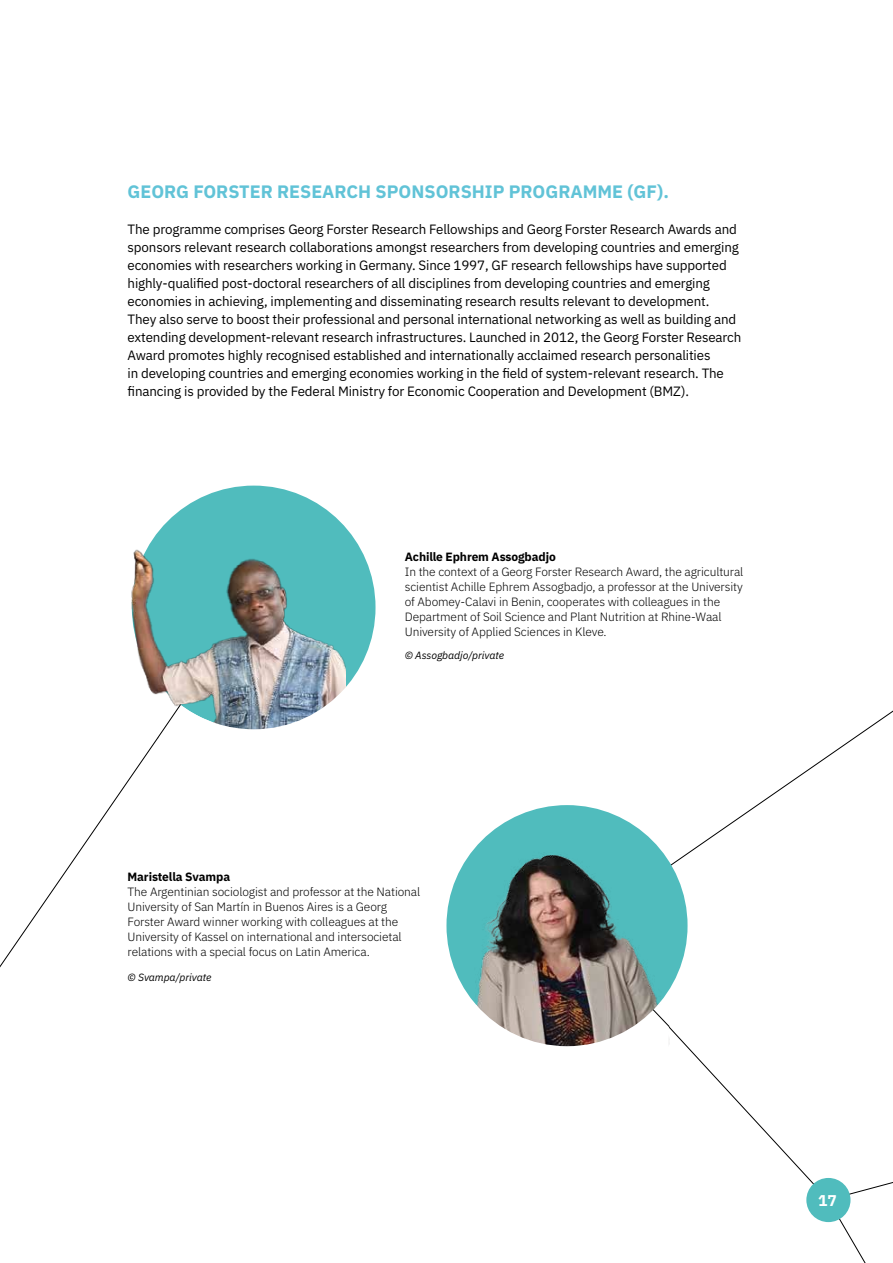
<style>
.page{position:relative;width:893px;height:1263px;background:#fff}
.page>*{position:absolute;margin:0;border:0;box-sizing:border-box;transform-origin:0 0}
.t1{font:700 18px "IBM Plex Sans";color:#61c3d7}
.t2{font:700 15.6px "IBM Plex Sans";color:#fff}
.t3{font:13.5px/18px "IBM Plex Sans";letter-spacing:-.01em;color:#000}
.t4{font:300 12px/15px "IBM Plex Sans";letter-spacing:-.01em;color:#000}
.t5{font:700 12px "IBM Plex Sans";letter-spacing:-.01em;color:#000}
.t6{font:italic 10.5px "IBM Plex Sans";letter-spacing:-.01em;color:#000}
</style>
<div class="page">
<svg style="left:827px;top:1178px;width:66px;height:85px"></svg>
<svg style="left:686px;top:928px;width:137px;height:259px"></svg>
<div style="left:132px;top:486px;width:243px;height:243px;background:#50bcbd;border-radius:50%"></div>
<img style="left:131px;top:485px;width:215px;height:202px">
<img style="left:148px;top:687px;width:198px;height:52px">
<svg style="left:687px;top:710px;width:206px;height:218px"></svg>
<div style="left:446px;top:805px;width:241px;height:241px;background:#50bcbd;border-radius:50%"></div>
<img style="left:462px;top:805px;width:225px;height:241px">
<svg style="left:462px;top:1005px;width:208px;height:42px"></svg>
<div style="left:806px;top:1178px;width:44px;height:44px;background:#50bcbd;border-radius:50%"></div>
<h1 class="t1" style="left:128px;top:177px;width:543px">GEORG FORSTER RESEARCH SPONSORSHIP PROGRAMME (GF).</h1>
<p class="t3" style="left:128px;top:219px;width:615px">The programme comprises Georg Forster Research Fellowships and Georg Forster Research Awards and sponsors relevant research collaborations amongst researchers from developing countries and emerging economies with researchers working in Germany. Since 1997, GF research fellowships have supported highly-qualified post-doctoral researchers of all disciplines from developing countries and emerging economies in achieving, implementing and disseminating research results relevant to development.<br>They also serve to boost their professional and personal international networking as well as building and extending development-relevant research infrastructures. Launched in 2012, the Georg Forster Research Award promotes highly recognised established and internationally acclaimed research personalities<br>in developing countries and emerging economies working in the field of system-relevant research. The financing is provided by the Federal Ministry for Economic Cooperation and Development (BMZ).</p>
<p class="t5" style="left:405px;top:547px;width:152px">Achille Ephrem Assogbadjo</p>
<p class="t4" style="left:405px;top:563px;width:340px">In the context of a Georg Forster Research Award, the agricultural scientist Achille Ephrem Assogbadjo, a professor at the University of Abomey-Calavi in Benin, cooperates with colleagues in the Department of Soil Science and Plant Nutrition at Rhine-Waal University of Applied Sciences in Kleve.</p>
<p class="t6" style="left:405px;top:648px;width:101px">© Assogbadjo/private</p>
<p class="t5" style="left:128px;top:867px;width:104px">Maristella Svampa</p>
<p class="t4" style="left:128px;top:883px;width:294px">The Argentinian sociologist and professor at the National University of San Martín in Buenos Aires is a Georg Forster Award winner working with colleagues at the University of Kassel on international and intersocietal relations with a special focus on Latin America.</p>
<p class="t6" style="left:128px;top:969px;width:85px">© Svampa/private</p>
<p class="t2" style="left:818px;top:1188px;width:20px">17</p>
</div>
